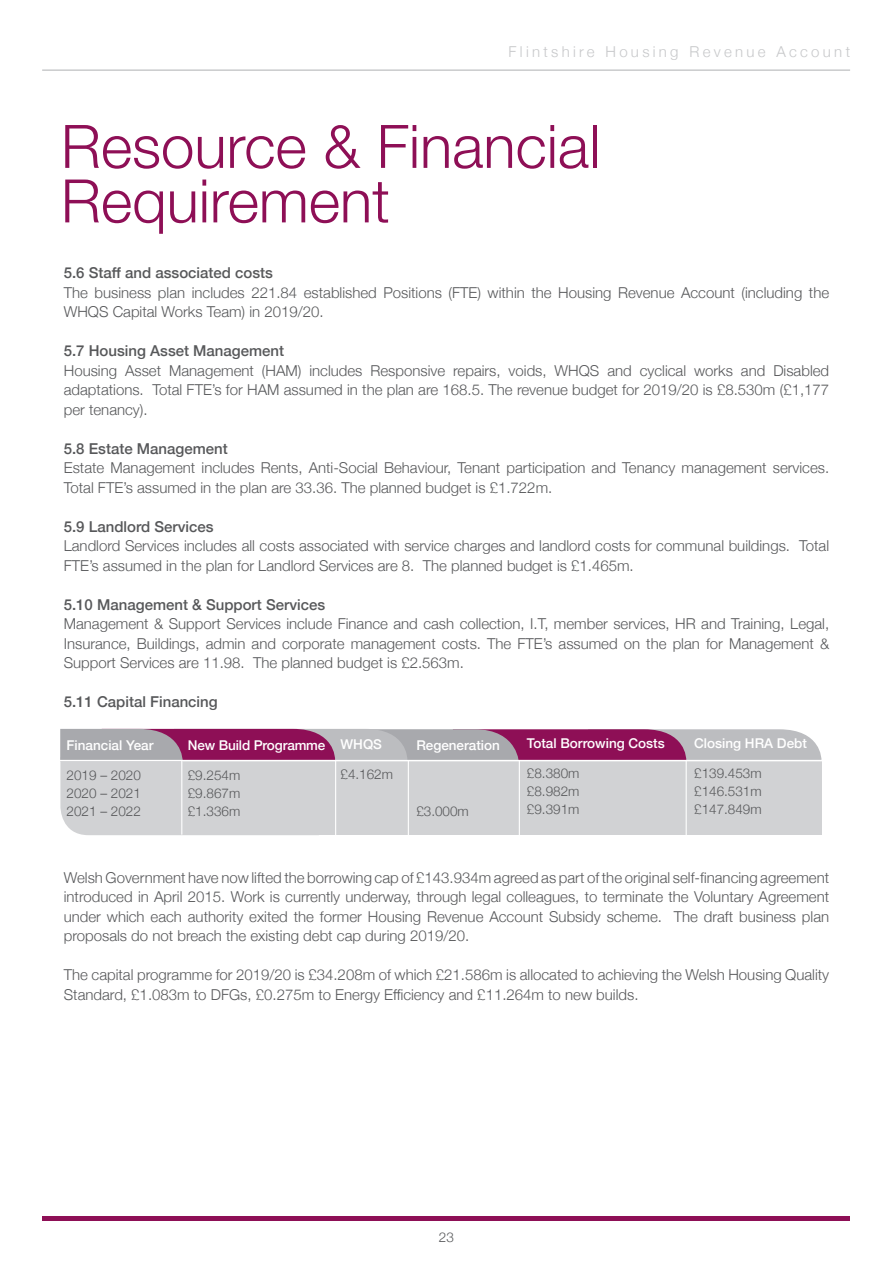
<style>
.page{position:relative;width:893px;height:1263px;background:#fff}
.page>*{position:absolute;margin:0;border:0;box-sizing:border-box;transform-origin:0 0}
.t1{font:300 60px "Helvetica Neue";color:#8e0f56}
.t2{font:300 15px/19.5px "Helvetica Neue";color:#57585a}
.t3{font:500 15px "Helvetica Neue";color:#57585a}
.t4{font:300 15px "Helvetica Neue";letter-spacing:.22em;color:#c7c8ca}
.t5{font:300 13.5px "Helvetica Neue";color:#57585a}
.t6{font:500 13.5px "Helvetica Neue";color:#fff}
</style>
<div class="page">
<hr style="left:42px;top:69px;width:808px;height:2px;background:#c7c8ca">
<hr style="left:42px;top:1216px;width:808px;height:4px;background:#8e0f56">
<svg style="left:60px;top:729px;width:761px;height:106px;background:#c4b5bf"></svg>
<hr style="left:181px;top:760px;width:1px;height:75px;background:#fff">
<hr style="left:335px;top:761px;width:1px;height:75px;background:#fff">
<hr style="left:0;top:760px;width:829px;height:1px;background:#fff">
<hr style="left:408px;top:760px;width:1px;height:98px;background:#fff">
<hr style="left:519px;top:760px;width:1px;height:98px;background:#fff">
<hr style="left:686px;top:761px;width:1px;height:97px;background:#fff">
<p class="t4" style="left:509px;top:40px;width:343px">Flintshire Housing Revenue Account</p>
<p class="t1" style="left:61px;top:98px;width:541px">Resource &amp; Financial</p>
<p class="t1" style="left:61px;top:153px;width:330px">Requirement</p>
<p class="t3" style="left:64px;top:261px;width:211px">5.6 Staff and associated costs</p>
<p class="t2" style="left:64px;top:282px;width:767px">The business plan includes 221.84 established Positions (FTE) within the Housing Revenue Account (including the<br>WHQS Capital Works Team) in 2019/20.</p>
<p class="t3" style="left:64px;top:339px;width:222px">5.7 Housing Asset Management</p>
<p class="t2" style="left:64px;top:360px;width:767px;text-align:justify">Housing Asset Management (HAM) includes Responsive repairs, voids, WHQS and cyclical works and Disabled adaptations. Total FTE’s for HAM assumed in the plan are 168.5. The revenue budget for 2019/20 is £8.530m (£1,177 per tenancy).</p>
<p class="t3" style="left:64px;top:436px;width:165px">5.8 Estate Management</p>
<p class="t2" style="left:64px;top:457px;width:767px">Estate Management includes Rents, Anti-Social Behaviour, Tenant participation and Tenancy management services.<br>Total FTE’s assumed in the plan are 33.36. The planned budget is £1.722m.</p>
<p class="t3" style="left:64px;top:514px;width:151px">5.9 Landlord Services</p>
<p class="t2" style="left:64px;top:535px;width:767px">Landlord Services includes all costs associated with service charges and landlord costs for communal buildings. Total<br>FTE’s assumed in the plan for Landlord Services are 8. The planned budget is £1.465m.</p>
<p class="t3" style="left:64px;top:592px;width:263px">5.10 Management &amp; Support Services</p>
<p class="t2" style="left:64px;top:613px;width:767px;text-align:justify">Management &amp; Support Services include Finance and cash collection, I.T, member services, HR and Training, Legal, Insurance, Buildings, admin and corporate management costs. The FTE’s assumed on the plan for Management &amp; Support Services are 11.98. The planned budget is £2.563m.</p>
<p class="t3" style="left:64px;top:690px;width:155px">5.11 Capital Financing</p>
<p class="t6" style="left:67px;top:734px;width:88px">Financial Year</p>
<p class="t5" style="left:67px;top:764px;width:76px">2019 – 2020</p>
<p class="t5" style="left:67px;top:782px;width:76px">2020 – 2021</p>
<p class="t5" style="left:67px;top:800px;width:76px">2021 – 2022</p>
<p class="t6" style="left:188px;top:734px;width:139px">New Build Programme</p>
<p class="t5" style="left:188px;top:764px;width:54px">£9.254m</p>
<p class="t5" style="left:188px;top:782px;width:54px">£9.867m</p>
<p class="t5" style="left:188px;top:800px;width:54px">£1.336m</p>
<p class="t6" style="left:341px;top:733px;width:43px">WHQS</p>
<p class="t5" style="left:341px;top:763px;width:54px">£4.162m</p>
<p class="t6" style="left:416px;top:734px;width:85px">Regeneration</p>
<p class="t5" style="left:416px;top:800px;width:54px">£3.000m</p>
<p class="t6" style="left:527px;top:732px;width:139px">Total Borrowing Costs</p>
<p class="t5" style="left:527px;top:762px;width:54px">£8.380m</p>
<p class="t5" style="left:527px;top:780px;width:54px">£8.982m</p>
<p class="t5" style="left:527px;top:798px;width:54px">£9.391m</p>
<p class="t6" style="left:694px;top:732px;width:114px">Closing HRA Debt</p>
<p class="t5" style="left:694px;top:762px;width:69px">£139.453m</p>
<p class="t5" style="left:694px;top:780px;width:69px">£146.531m</p>
<p class="t5" style="left:694px;top:798px;width:69px">£147.849m</p>
<p class="t2" style="left:64px;top:867px;width:767px;text-align:justify">Welsh Government have now lifted the borrowing cap of £143.934m agreed as part of the original self-financing agreement introduced in April 2015. Work is currently underway, through legal colleagues, to terminate the Voluntary Agreement under which each authority exited the former Housing Revenue Account Subsidy scheme. The draft business plan proposals do not breach the existing debt cap during 2019/20.</p>
<p class="t2" style="left:64px;top:964px;width:767px">The capital programme for 2019/20 is £34.208m of which £21.586m is allocated to achieving the Welsh Housing Quality<br>Standard, £1.083m to DFGs, £0.275m to Energy Efficiency and £11.264m to new builds.</p>
<p class="t5" style="left:439px;top:1226px;width:17px">23</p>
</div>
